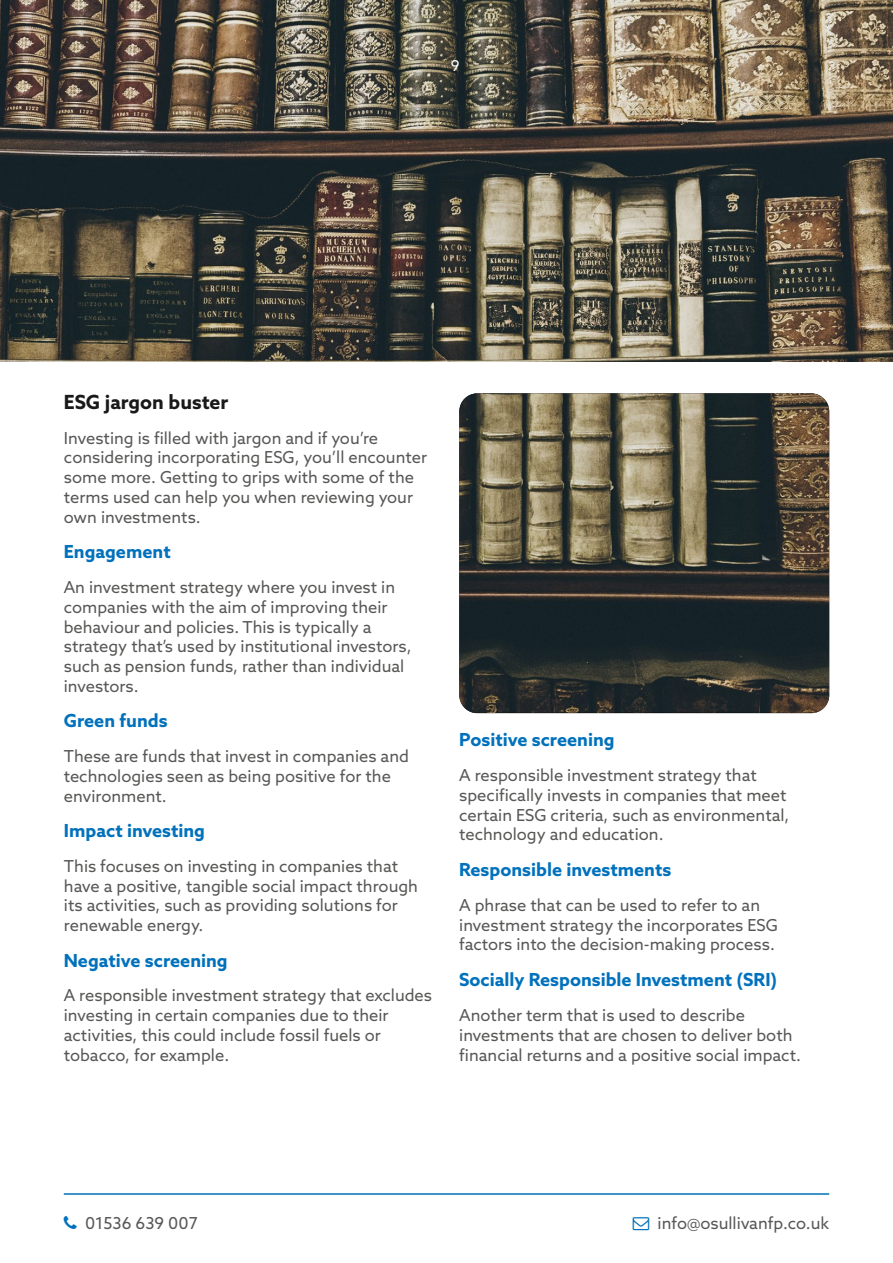
<style>
.page{position:relative;width:893px;height:1263px;background:#fff}
.page>*{position:absolute;margin:0;border:0;box-sizing:border-box;transform-origin:0 0}
.t1{font:700 19.5px "Azo Sans";color:#191919}
.t2{font:700 18px "Azo Sans";color:#0071bc}
.t3{font:16.5px/19.8px "Azo Sans";color:#575756}
.t4{font:15px "Azo Sans";color:#fff}
</style>
<div class="page">
<img style="left:0;top:0;width:893px;height:361px">
<hr style="left:64px;top:1193px;width:765px;height:2px;background:#0071bc">
<img style="left:459px;top:393px;width:370px;height:320px">
<p class="t4" style="left:451px;top:56px;width:10px">9</p>
<p class="t1" style="left:64px;top:389px;width:166px">ESG jargon buster</p>
<p class="t3" style="left:64px;top:428px;width:365px">Investing is filled with jargon and if you’re considering incorporating ESG, you’ll encounter some more. Getting to grips with some of the terms used can help you when reviewing your own investments.</p>
<p class="t2" style="left:64px;top:540px;width:108px">Engagement</p>
<p class="t3" style="left:64px;top:577px;width:349px">An investment strategy where you invest in companies with the aim of improving their behaviour and policies. This is typically a strategy that’s used by institutional investors, such as pension funds, rather than individual investors.</p>
<p class="t2" style="left:64px;top:709px;width:105px">Green funds</p>
<p class="t3" style="left:64px;top:746px;width:347px">These are funds that invest in companies and technologies seen as being positive for the environment.</p>
<p class="t2" style="left:64px;top:819px;width:142px">Impact investing</p>
<p class="t3" style="left:64px;top:856px;width:356px">This focuses on investing in companies that have a positive, tangible social impact through its activities, such as providing solutions for renewable energy.</p>
<p class="t2" style="left:64px;top:948px;width:165px">Negative screening</p>
<p class="t3" style="left:64px;top:985px;width:370px">A responsible investment strategy that excludes investing in certain companies due to their activities, this could include fossil fuels or tobacco, for example.</p>
<p class="t2" style="left:459px;top:728px;width:157px">Positive screening</p>
<p class="t3" style="left:459px;top:765px;width:332px">A responsible investment strategy that specifically invests in companies that meet certain ESG criteria, such as environmental, technology and education.</p>
<p class="t2" style="left:459px;top:858px;width:214px">Responsible investments</p>
<p class="t3" style="left:459px;top:895px;width:320px">A phrase that can be used to refer to an investment strategy the incorporates ESG factors into the decision-making process.</p>
<p class="t2" style="left:459px;top:968px;width:320px">Socially Responsible Investment (SRI)</p>
<p class="t3" style="left:459px;top:1005px;width:343px">Another term that is used to describe investments that are chosen to deliver both financial returns and a positive social impact.</p>
<p class="t3" style="left:85px;top:1213px;width:114px">01536 639 007</p>
<p class="t3" style="left:658px;top:1213px;width:173px">info@osullivanfp.co.uk</p>
</div>
